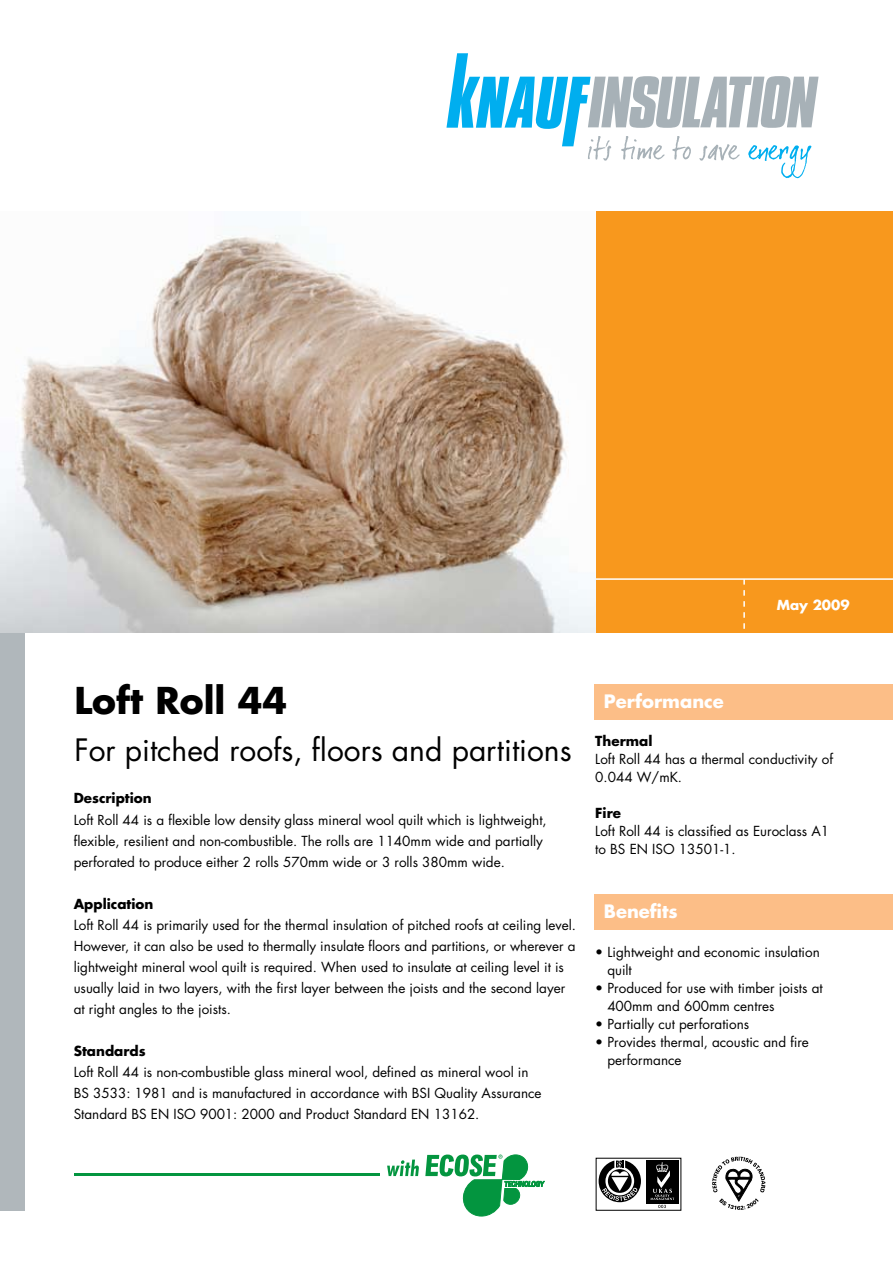
<style>
.page{position:relative;width:893px;height:1263px;background:#fff}
.page>*{position:absolute;margin:0;border:0;box-sizing:border-box;transform-origin:0 0}
.t1{font:700 36px "Futura LT";color:#000}
.t2{font:30px "Futura LT";color:#000}
.t3{font:700 18px "Futura LT";color:#fff}
.t4{font:13.5px/21px "Futura LT";color:#000}
.t5{font:700 13.5px "Futura LT";color:#000}
.t6{font:700 13.5px "Futura LT";color:#fff}
</style>
<div class="page">
<div style="left:595px;top:211px;width:298px;height:421px;background:#f8981d"></div>
<svg style="left:446px;top:53px;width:373px;height:125px"></svg>
<div style="left:0;top:612px;width:25px;height:598px;background:#b0b7bb"></div>
<hr style="left:595px;top:578px;width:298px;height:2px;background:#fff">
<svg style="left:743px;top:579px;width:2px;height:54px"></svg>
<div style="left:594px;top:685px;width:299px;height:35px;background:#fcbe87"></div>
<div style="left:594px;top:894px;width:299px;height:35px;background:#fcbe87"></div>
<img style="left:0;top:235px;width:595px;height:397px">
<svg style="left:712px;top:1157px;width:53px;height:53px"></svg>
<div style="left:646px;top:1160px;width:32px;height:44px;background:#000"></div>
<svg style="left:599px;top:1160px;width:42px;height:42px"></svg>
<svg style="left:651px;top:1162px;width:23px;height:46px"></svg>
<svg style="left:387px;top:1159px;width:32px;height:17px"></svg>
<hr style="left:74px;top:1173px;width:305px;height:3px;background:#03953f">
<svg style="left:425px;top:1154px;width:119px;height:62px"></svg>
<p class="t6" style="left:777px;top:596px;width:74px">May 2009</p>
<h1 class="t1" style="left:74px;top:677px;width:214px">Loft Roll 44</h1>
<h2 class="t2" style="left:74px;top:731px;width:499px">For pitched roofs, floors and partitions</h2>
<p class="t5" style="left:74px;top:789px;width:80px">Description</p>
<p class="t4" style="left:74px;top:809px;width:475px">Loft Roll 44 is a flexible low density glass mineral wool quilt which is lightweight, flexible, resilient and non-combustible. The rolls are 1140mm wide and partially perforated to produce either 2 rolls 570mm wide or 3 rolls 380mm wide.</p>
<p class="t5" style="left:74px;top:894px;width:81px">Application</p>
<p class="t4" style="left:74px;top:914px;width:504px">Loft Roll 44 is primarily used for the thermal insulation of pitched roofs at ceiling level.<br>However, it can also be used to thermally insulate floors and partitions, or wherever a lightweight mineral wool quilt is required. When used to insulate at ceiling level it is usually laid in two layers, with the first layer between the joists and the second layer at right angles to the joists.</p>
<p class="t5" style="left:74px;top:1041px;width:73px">Standards</p>
<p class="t4" style="left:74px;top:1061px;width:469px">Loft Roll 44 is non-combustible glass mineral wool, defined as mineral wool in<br>BS 3533: 1981 and is manufactured in accordance with BSI Quality Assurance<br>Standard BS EN ISO 9001: 2000 and Product Standard EN 13162.</p>
<h3 class="t3" style="left:604px;top:689px;width:122px">Performance</h3>
<p class="t5" style="left:595px;top:732px;width:59px">Thermal</p>
<p class="t4" style="left:595px;top:751px;width:239px;line-height:18px">Loft Roll 44 has a thermal conductivity of<br>0.044 W/mK.</p>
<p class="t5" style="left:595px;top:804px;width:27px">Fire</p>
<p class="t4" style="left:595px;top:823px;width:235px;line-height:18px">Loft Roll 44 is classified as Euroclass A1 to BS EN ISO 13501-1.</p>
<h3 class="t3" style="left:604px;top:899px;width:75px">Benefits</h3>
<p class="t4" style="left:607px;top:943px;width:214px;line-height:18px;text-indent:-12px">• Lightweight and economic insulation quilt</p>
<p class="t4" style="left:607px;top:979px;width:217px;line-height:18px;text-indent:-12px">• Produced for use with timber joists at<br>400mm and 600mm centres</p>
<p class="t4" style="left:595px;top:1014px;width:155px">• Partially cut perforations</p>
<p class="t4" style="left:607px;top:1033px;width:203px;line-height:18px;text-indent:-12px">• Provides thermal, acoustic and fire performance</p>
</div>
